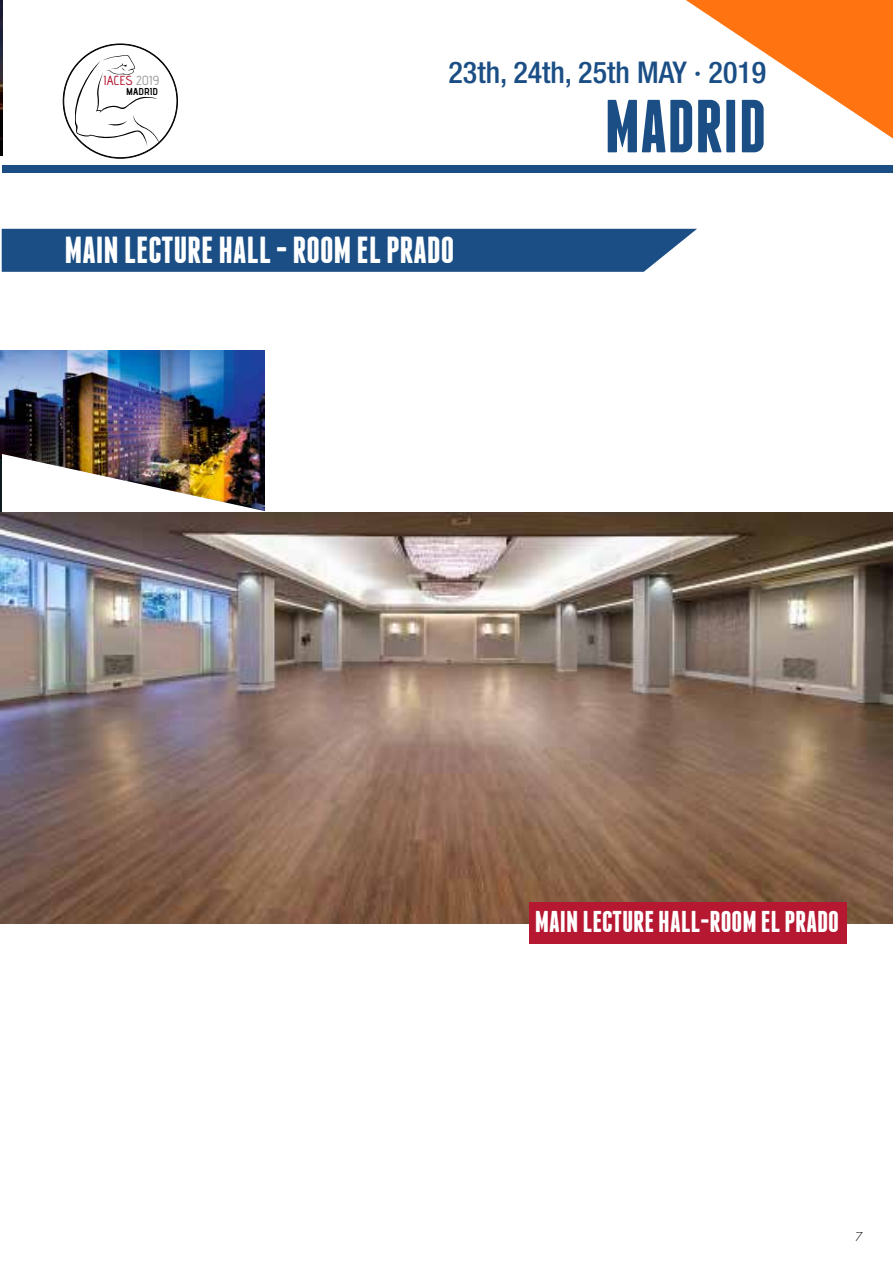
<style>
.page{position:relative;width:893px;height:1263px;background:#fff}
.page>*{position:absolute;margin:0;border:0;box-sizing:border-box;transform-origin:0 0}
.t1{font:700 75px "Franchise";color:#1b4e85}
.t2{font:700 37.5px "Franchise";color:#fff}
.t3{font:700 30px "Franchise";color:#fff}
.t4{font:500 condensed 30px "Helvetica Neue LT Com";color:#1b4e85}
.t5{font:300 13.5px "Futura T";color:#000}
.t6{font:13.2px "adventpro Bd 1";color:#b61832}
.t7{font:10.05px "adventpro Bd 3";color:#000}
.s1{color:#9c9e9f}
</style>
<div class="page">
<img style="left:0;top:0;width:2px;height:155px">
<svg style="left:75px;top:55px;width:85px;height:92px"></svg>
<svg style="left:686px;top:0;width:207px;height:139px"></svg>
<div style="left:2px;top:165px;width:891px;height:8px;background:#1b4e85"></div>
<div style="left:2px;top:229px;width:695px;height:43px;background:#1b4e85"></div>
<img style="left:0;top:351px;width:264px;height:161px">
<img style="left:2px;top:454px;width:263px;height:58px">
<img style="left:0;top:512px;width:893px;height:411px">
<div style="left:529px;top:903px;width:317px;height:41px;background:#b61832"></div>
<p class="t6" style="left:103px;top:73px;width:58px">IACES <span class="s1">2019</span></p>
<p class="t7" style="left:126px;top:86px;width:33px">MADRID</p>
<p class="t4" style="left:448px;top:55px;width:319px">23th, 24th, 25th MAY · 2019</p>
<h1 class="t1" style="left:604px;top:91px;width:163px">MADRID</h1>
<p class="t2" style="left:64px;top:232px;width:391px">MAIN LECTURE HALL - ROOM EL PRADO</p>
<p class="t3" style="left:535px;top:907px;width:306px">MAIN LECTURE HALL-ROOM EL PRADO</p>
<p class="t5" style="left:855px;top:1228px;width:9px">7</p>
</div>
